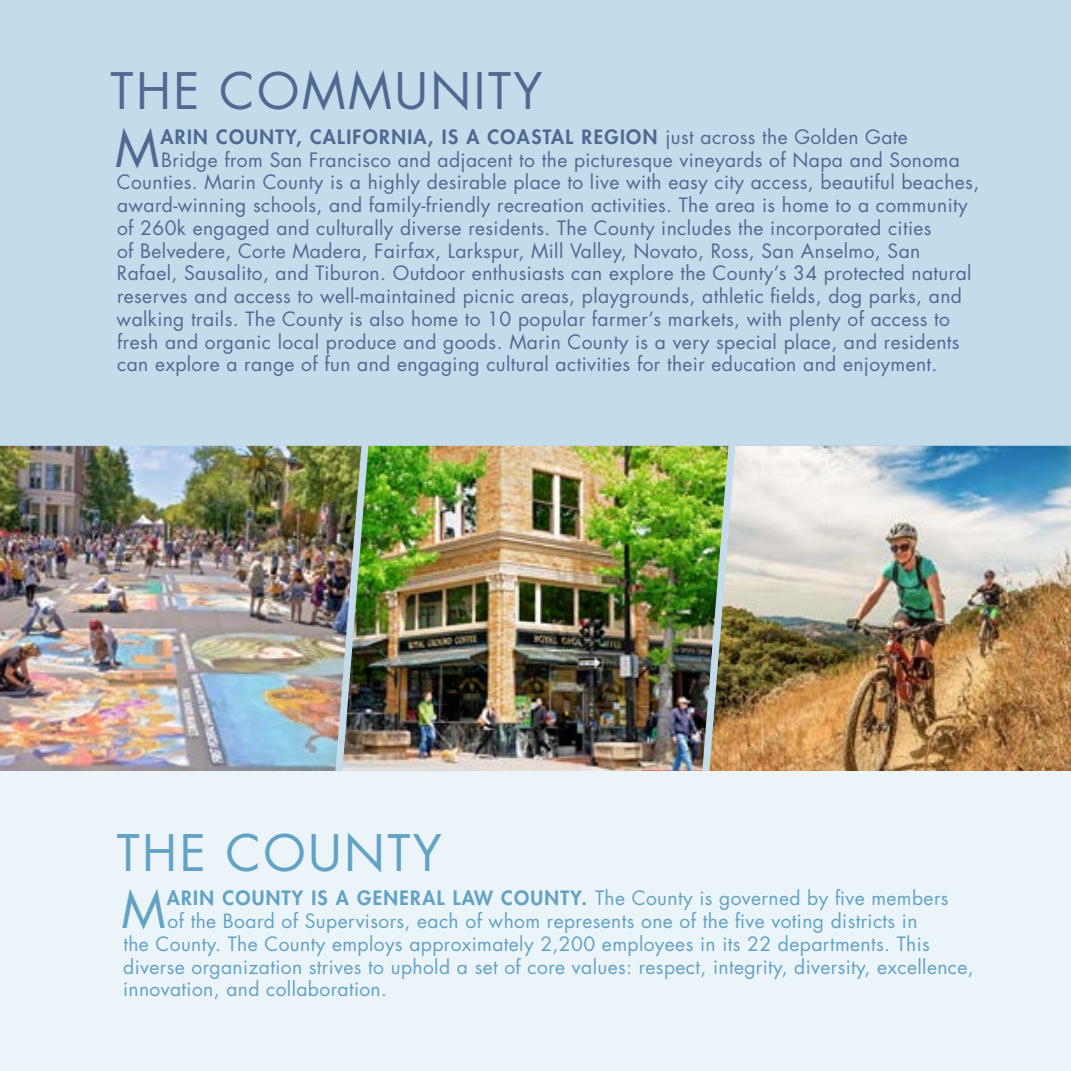
<style>
.page{position:relative;width:1071px;height:1071px;background:#fff}
.page>*{position:absolute;margin:0;border:0;box-sizing:border-box;transform-origin:0 0}
.t1{font:49.35px "Futura Std";color:#516992}
.t2{font:49.35px "Futura Std";color:#62a2c4}
.t3{font:49px "Futura Std";letter-spacing:.05em;color:#516992}
.t4{font:49px "Futura Std";letter-spacing:.05em;color:#62a2c4}
.t5{font:19.25px "Futura Std";letter-spacing:.02em;color:#516992}
.t6{font:19.25px "Futura Std";letter-spacing:.02em;color:#62a2c4}
.t7{font:800 19.25px "Futura Std";letter-spacing:.07em;color:#516992}
.s1{font-weight:400}
.s2{font-weight:800}
</style>
<div class="page">
<div style="left:0;top:0;width:1071px;height:447px;background:#c4dce9"></div>
<img style="left:0;top:446px;width:331px;height:326px">
<img style="left:373px;top:446px;width:325px;height:326px">
<img style="left:740px;top:446px;width:331px;height:326px">
<img style="left:331px;top:445px;width:42px;height:327px">
<img style="left:698px;top:445px;width:42px;height:327px">
<div style="left:0;top:772px;width:1071px;height:299px;background:#ebf4f8"></div>
<h2 class="t3" style="left:111px;top:60px;width:434px">THE COMMUNITY</h2>
<h1 class="t1" style="left:115px;top:117px;width:46px">M</h1>
<p class="t7" style="left:161px;top:125px;width:749px">ARIN COUNTY, CALIFORNIA, IS A COASTAL REGION <span class="s1">just across the Golden Gate</span></p>
<p class="t5" style="left:161px;top:147px;width:800px">Bridge from San Francisco and adjacent to the picturesque vineyards of Napa and Sonoma</p>
<p class="t5" style="left:117px;top:170px;width:864px">Counties. Marin County is a highly desirable place to live with easy city access, beautiful beaches,</p>
<p class="t5" style="left:117px;top:193px;width:852px">award-winning schools, and family-friendly recreation activities. The area is home to a community</p>
<p class="t5" style="left:117px;top:215px;width:816px">of 260k engaged and culturally diverse residents. The County includes the incorporated cities</p>
<p class="t5" style="left:117px;top:238px;width:805px">of Belvedere, Corte Madera, Fairfax, Larkspur, Mill Valley, Novato, Ross, San Anselmo, San</p>
<p class="t5" style="left:117px;top:261px;width:856px">Rafael, Sausalito, and Tiburon. Outdoor enthusiasts can explore the County’s 34 protected natural</p>
<p class="t5" style="left:117px;top:284px;width:846px">reserves and access to well-maintained picnic areas, playgrounds, athletic fields, dog parks, and</p>
<p class="t5" style="left:117px;top:307px;width:835px">walking trails. The County is also home to 10 popular farmer’s markets, with plenty of access to</p>
<p class="t5" style="left:117px;top:329px;width:844px">fresh and organic local produce and goods. Marin County is a very special place, and residents</p>
<p class="t5" style="left:117px;top:352px;width:822px">can explore a range of fun and engaging cultural activities for their education and enjoyment.</p>
<h2 class="t4" style="left:117px;top:822px;width:327px">THE COUNTY</h2>
<h1 class="t2" style="left:122px;top:878px;width:46px">M</h1>
<p class="t6" style="left:167px;top:886px;width:783px"><span class="s2">ARIN COUNTY IS A GENERAL LAW COUNTY.</span> The County is governed by five members</p>
<p class="t6" style="left:168px;top:909px;width:751px">of the Board of Supervisors, each of whom represents one of the five voting districts in</p>
<p class="t6" style="left:123px;top:932px;width:808px">the County. The County employs approximately 2,200 employees in its 22 departments. This</p>
<p class="t6" style="left:123px;top:954px;width:852px">diverse organization strives to uphold a set of core values: respect, integrity, diversity, excellence,</p>
<p class="t6" style="left:123px;top:977px;width:266px">innovation, and collaboration.</p>
</div>
